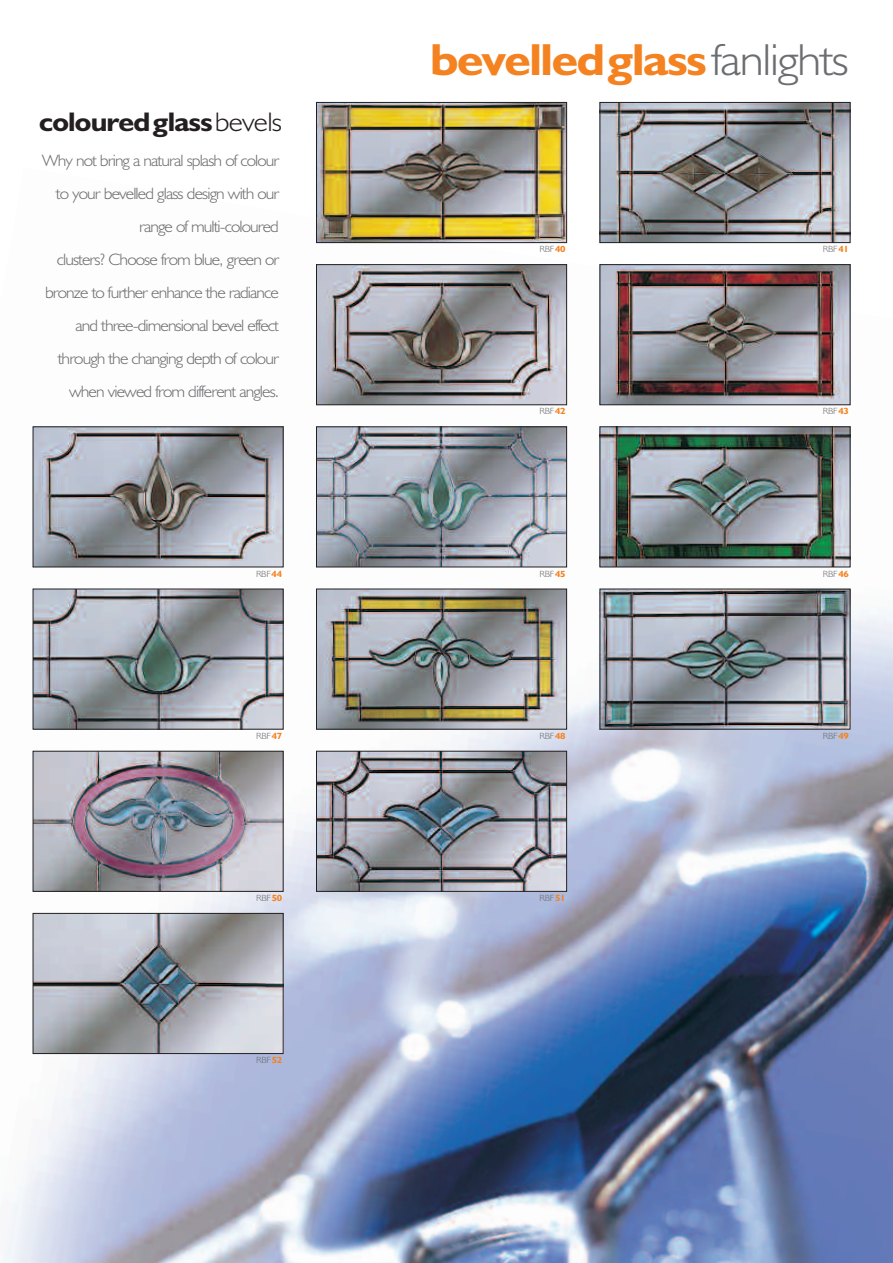
<style>
.page{position:relative;width:893px;height:1263px;background:#fff}
.page>*{position:absolute;margin:0;border:0;box-sizing:border-box;transform-origin:0 0}
.t1{font:700 45px "Humanist 521 BT";letter-spacing:-.025em;color:#f58220;scale:1.1 1}
.t2{font:700 27px "Humanist 521 BT";letter-spacing:-.025em;color:#231f20;scale:1.1 1}
.t3{font:300 16.5px/33px "Humanist 521 BT";letter-spacing:-.05em;color:#6c6d70;text-align:right;scale:1.07 1}
.t4{font:300 9px "Humanist 521 BT";letter-spacing:-.025em;color:#6c6d70;scale:1.1 1}
.s1{font-weight:300}
.s2{font-weight:700;color:#f58220}
.s3{font-weight:300;color:#6c6d70}
</style>
<div class="page">
<img style="left:3px;top:168px;width:890px;height:1095px">
<img style="left:318px;top:104px;width:247px;height:137px">
<div style="left:316px;top:102px;width:251px;height:141px;border:1px solid #231f20"></div>
<img style="left:602px;top:104px;width:246px;height:137px">
<div style="left:600px;top:102px;width:250px;height:141px;border:1px solid #231f20"></div>
<img style="left:318px;top:266px;width:247px;height:137px">
<div style="left:316px;top:264px;width:251px;height:141px;border:1px solid #231f20"></div>
<img style="left:602px;top:266px;width:246px;height:137px">
<div style="left:600px;top:264px;width:250px;height:141px;border:1px solid #231f20"></div>
<img style="left:318px;top:428px;width:247px;height:137px">
<div style="left:316px;top:426px;width:251px;height:141px;border:1px solid #231f20"></div>
<img style="left:602px;top:428px;width:246px;height:137px">
<img style="left:318px;top:591px;width:247px;height:136px">
<div style="left:316px;top:589px;width:251px;height:140px;border:1px solid #231f20"></div>
<img style="left:602px;top:591px;width:246px;height:136px">
<img style="left:318px;top:753px;width:247px;height:137px">
<div style="left:316px;top:751px;width:251px;height:141px;border:1px solid #231f20"></div>
<img style="left:35px;top:915px;width:247px;height:137px">
<div style="left:33px;top:913px;width:251px;height:141px;border:1px solid #231f20"></div>
<img style="left:35px;top:428px;width:247px;height:137px">
<div style="left:33px;top:426px;width:251px;height:141px;border:1px solid #231f20"></div>
<img style="left:35px;top:591px;width:247px;height:136px">
<img style="left:35px;top:753px;width:247px;height:137px">
<div style="left:33px;top:751px;width:251px;height:141px;border:1px solid #231f20"></div>
<h2 class="t2" style="left:39px;top:112px;width:222px">colouredglass<span class="s1">bevels</span></h2>
<p class="t3" style="left:42px;top:146px;width:223px">Why not bring a natural splash of colour to your bevelled glass design with our range of multi-coloured<br>clusters? Choose from blue, green or bronze to further enhance the radiance and three-dimensional bevel effect through the changing depth of colour when viewed from different angles.</p>
<p class="t4" style="left:256px;top:570px;width:25px">RBF<span class="s2">44</span></p>
<p class="t4" style="left:256px;top:732px;width:25px">RBF<span class="s2">47</span></p>
<p class="t4" style="left:256px;top:895px;width:25px">RBF<span class="s2">50</span></p>
<p class="t4" style="left:256px;top:1057px;width:25px">RBF<span class="s2">52</span></p>
<h1 class="t1" style="left:430px;top:44px;width:382px">bevelledglass<span class="s3">fanlights</span></h1>
<p class="t4" style="left:539px;top:246px;width:25px">RBF<span class="s2">40</span></p>
<p class="t4" style="left:823px;top:246px;width:25px">RBF<span class="s2">41</span></p>
<p class="t4" style="left:539px;top:408px;width:25px">RBF<span class="s2">42</span></p>
<p class="t4" style="left:823px;top:408px;width:25px">RBF<span class="s2">43</span></p>
<p class="t4" style="left:539px;top:570px;width:25px">RBF<span class="s2">45</span></p>
<p class="t4" style="left:823px;top:570px;width:25px">RBF<span class="s2">46</span></p>
<p class="t4" style="left:539px;top:732px;width:25px">RBF<span class="s2">48</span></p>
<p class="t4" style="left:823px;top:732px;width:25px">RBF<span class="s2">49</span></p>
<p class="t4" style="left:539px;top:895px;width:25px">RBF<span class="s2">51</span></p>
</div>
